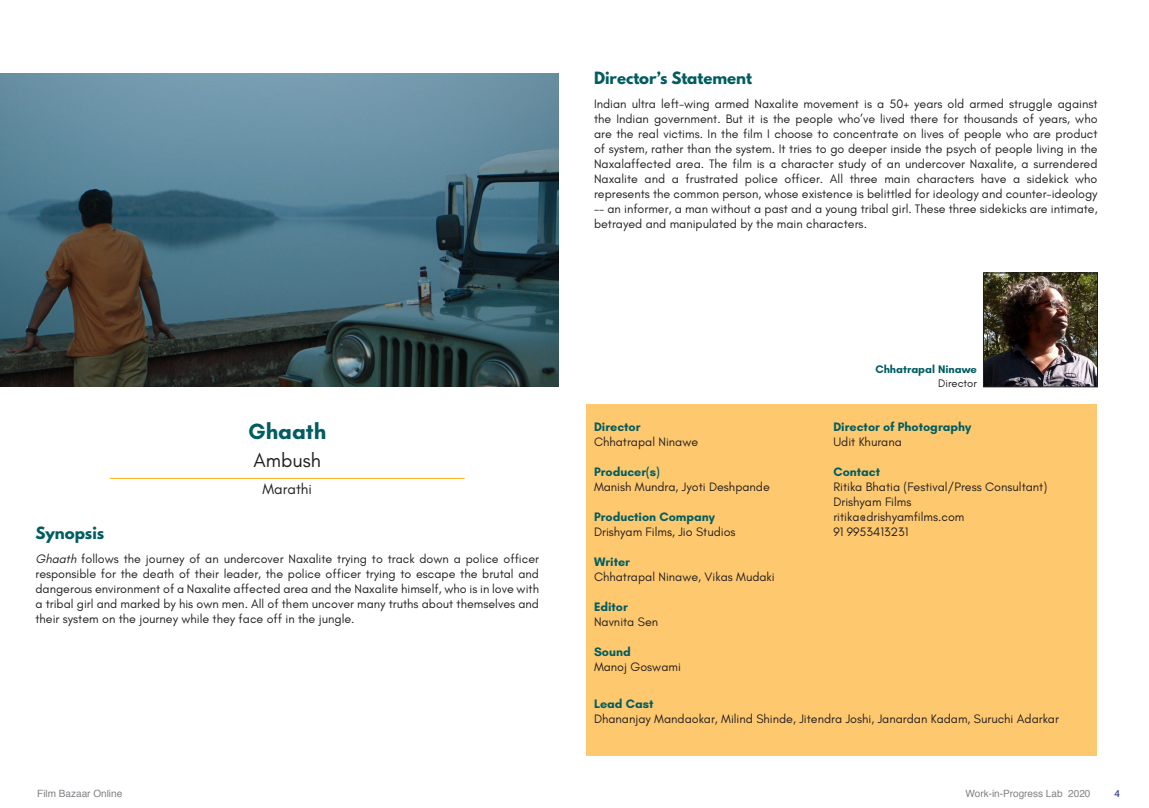
<style>
.page{position:relative;width:1149px;height:808px;background:#fff}
.page>*{position:absolute;margin:0;border:0;box-sizing:border-box;transform-origin:0 0}
.t1{font:700 22.5px "Glacial Indifference";color:#005d61}
.t2{font:20px "Glacial Indifference";color:#231f20}
.t3{font:700 15px "League Spartan";color:#005d61}
.t4{font:15px "Glacial Indifference";color:#231f20}
.t5{font:12.5px/15px "Glacial Indifference";color:#231f20;text-align:justify}
.t6{font:700 12.5px "Glacial Indifference";color:#005d61}
.t7{font:700 11.25px "Glacial Indifference";color:#005d61}
.t8{font:11.25px "Glacial Indifference";color:#231f20}
.t9{font:10px "Helvetica";color:#808285}
.t10{font:10px "Helvetica";color:#202a7e}
.s1{font-style:italic}
</style>
<div class="page">
<div style="left:586px;top:405px;width:510px;height:351px;background:#fec86f"></div>
<img style="left:985px;top:275px;width:110px;height:110px">
<div style="left:983px;top:273px;width:114px;height:114px;border:1px solid #231f20"></div>
<img style="left:0;top:73px;width:558px;height:314px">
<hr style="left:110px;top:478px;width:354px;height:1px;background:#faaf18">
<p class="t3" style="left:594px;top:66px;width:159px">Director’s Statement</p>
<p class="t5" style="left:594px;top:96px;width:505px">Indian ultra left-wing armed Naxalite movement is a 50+ years old armed struggle against the Indian government. But it is the people who’ve lived there for thousands of years, who are the real victims. In the film I choose to concentrate on lives of people who are product of system, rather than the system. It tries to go deeper inside the psych of people living in the Naxalaffected area. The film is a character study of an undercover Naxalite, a surrendered Naxalite and a frustrated police officer. All three main characters have a sidekick who represents the common person, whose existence is belittled for ideology and counter-ideology -- an informer, a man without a past and a young tribal girl. These three sidekicks are intimate, betrayed and manipulated by the main characters.</p>
<h1 class="t1" style="left:248px;top:417px;width:80px">Ghaath</h1>
<p class="t3" style="left:35px;top:521px;width:70px">Synopsis</p>
<h2 class="t2" style="left:253px;top:449px;width:69px">Ambush</h2>
<p class="t4" style="left:262px;top:481px;width:51px">Marathi</p>
<p class="t5" style="left:35px;top:552px;width:505px"><span class="s1">Ghaath</span> follows the journey of an undercover Naxalite trying to track down a police officer responsible for the death of their leader, the police officer trying to escape the brutal and dangerous environment of a Naxalite affected area and the Naxalite himself, who is in love with a tribal girl and marked by his own men. All of them uncover many truths about themselves and their system on the journey while they face off in the jungle.</p>
<p class="t6" style="left:594px;top:419px;width:48px">Director</p>
<p class="t5" style="left:594px;top:435px;width:106px">Chhatrapal Ninawe</p>
<p class="t6" style="left:594px;top:464px;width:67px">Producer(s)</p>
<p class="t5" style="left:594px;top:480px;width:177px">Manish Mundra, Jyoti Deshpande</p>
<p class="t6" style="left:594px;top:509px;width:122px">Production Company</p>
<p class="t5" style="left:594px;top:525px;width:143px">Drishyam Films, Jio Studios</p>
<p class="t6" style="left:594px;top:554px;width:37px">Writer</p>
<p class="t5" style="left:594px;top:570px;width:182px">Chhatrapal Ninawe, Vikas Mudaki</p>
<p class="t6" style="left:594px;top:599px;width:35px">Editor</p>
<p class="t5" style="left:594px;top:615px;width:66px">Navnita Sen</p>
<p class="t6" style="left:594px;top:644px;width:38px">Sound</p>
<p class="t5" style="left:594px;top:660px;width:88px">Manoj Goswami</p>
<p class="t7" style="left:875px;top:363px;width:103px">Chhatrapal Ninawe</p>
<p class="t8" style="left:937px;top:377px;width:40px">Director</p>
<p class="t6" style="left:833px;top:419px;width:139px">Director of Photography</p>
<p class="t5" style="left:833px;top:435px;width:70px">Udit Khurana</p>
<p class="t6" style="left:833px;top:464px;width:48px">Contact</p>
<p class="t5" style="left:833px;top:480px;width:215px;text-align:left">Ritika Bhatia (Festival/Press Consultant)<br>Drishyam Films<br>ritika@drishyamfilms.com<br>91 9953413231</p>
<p class="t6" style="left:594px;top:695px;width:61px">Lead Cast</p>
<p class="t5" style="left:594px;top:711px;width:466px">Dhananjay Mandaokar, Milind Shinde, Jitendra Joshi, Janardan Kadam, Suruchi Adarkar</p>
<p class="t9" style="left:37px;top:785px;width:87px">Film Bazaar Online</p>
<p class="t9" style="left:965px;top:785px;width:126px">Work-in-Progress Lab 2020</p>
<p class="t10" style="left:1114px;top:785px;width:7px">4</p>
</div>
